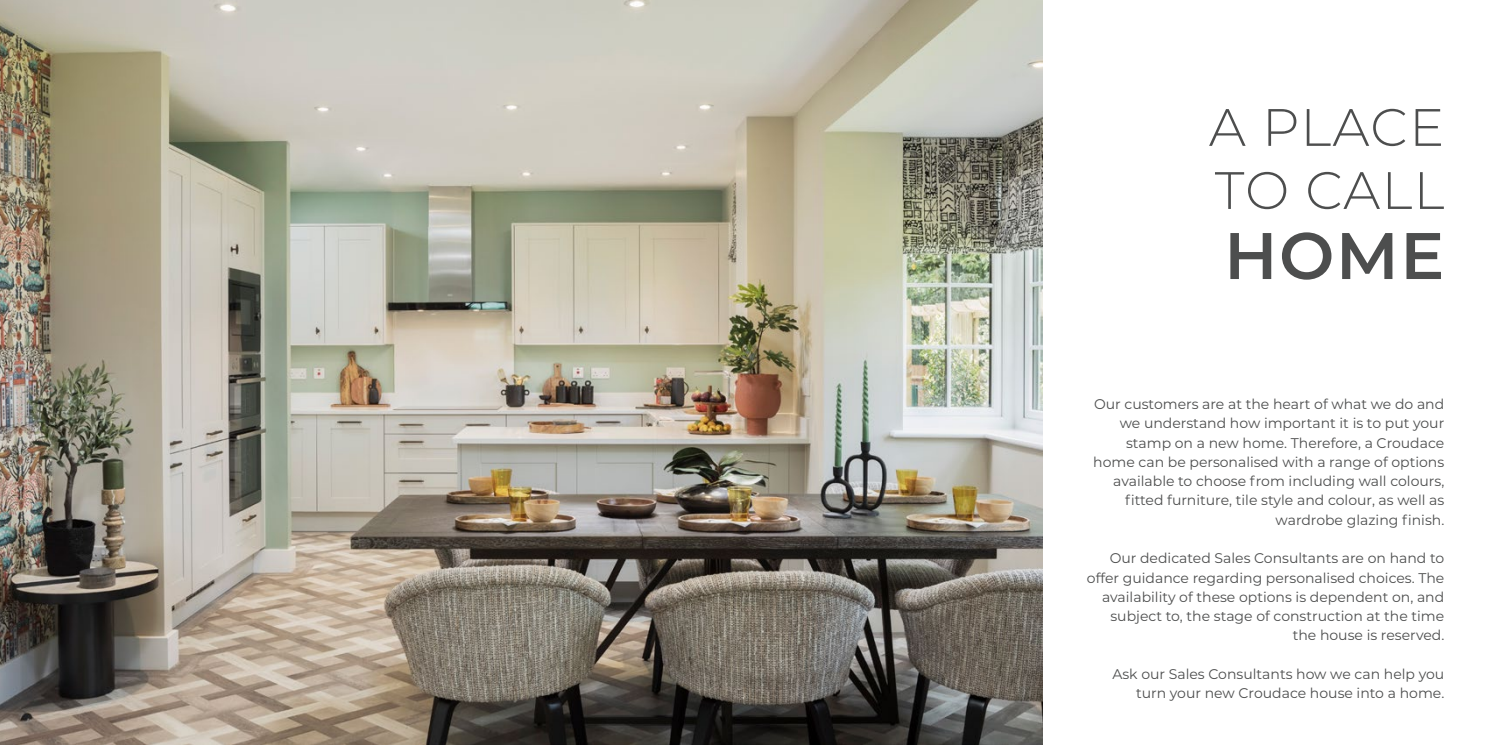
<style>
.page{position:relative;width:1489px;height:745px;background:#fff}
.page>*{position:absolute;margin:0;border:0;box-sizing:border-box;transform-origin:0 0}
.t1{font:600 65.62px "Montserrat";color:#4d4e4e}
.t2{font:300 52.5px/63px "Montserrat";letter-spacing:.02em;color:#4d4e4e}
.t3{font:14px/19.2px "Montserrat";color:#4d4e4e;text-align:right}
</style>
<div class="page">
<img style="left:0;top:0;width:1042px;height:744px">
<h2 class="t2" style="left:1208px;top:94px;width:237px">A PLACE<br>TO CALL</h2>
<h1 class="t1" style="left:1224px;top:209px;width:221px">HOME</h1>
<p class="t3" style="left:1093px;top:393px;width:352px">Our customers are at the heart of what we do and we understand how important it is to put your stamp on a new home. Therefore, a Croudace home can be personalised with a range of options available to choose from including wall colours, fitted furniture, tile style and colour, as well as wardrobe glazing finish.</p>
<p class="t3" style="left:1086px;top:547px;width:359px">Our dedicated Sales Consultants are on hand to offer guidance regarding personalised choices. The availability of these options is dependent on, and subject to, the stage of construction at the time the house is reserved.</p>
<p class="t3" style="left:1112px;top:663px;width:333px">Ask our Sales Consultants how we can help you turn your new Croudace house into a home.</p>
</div>
